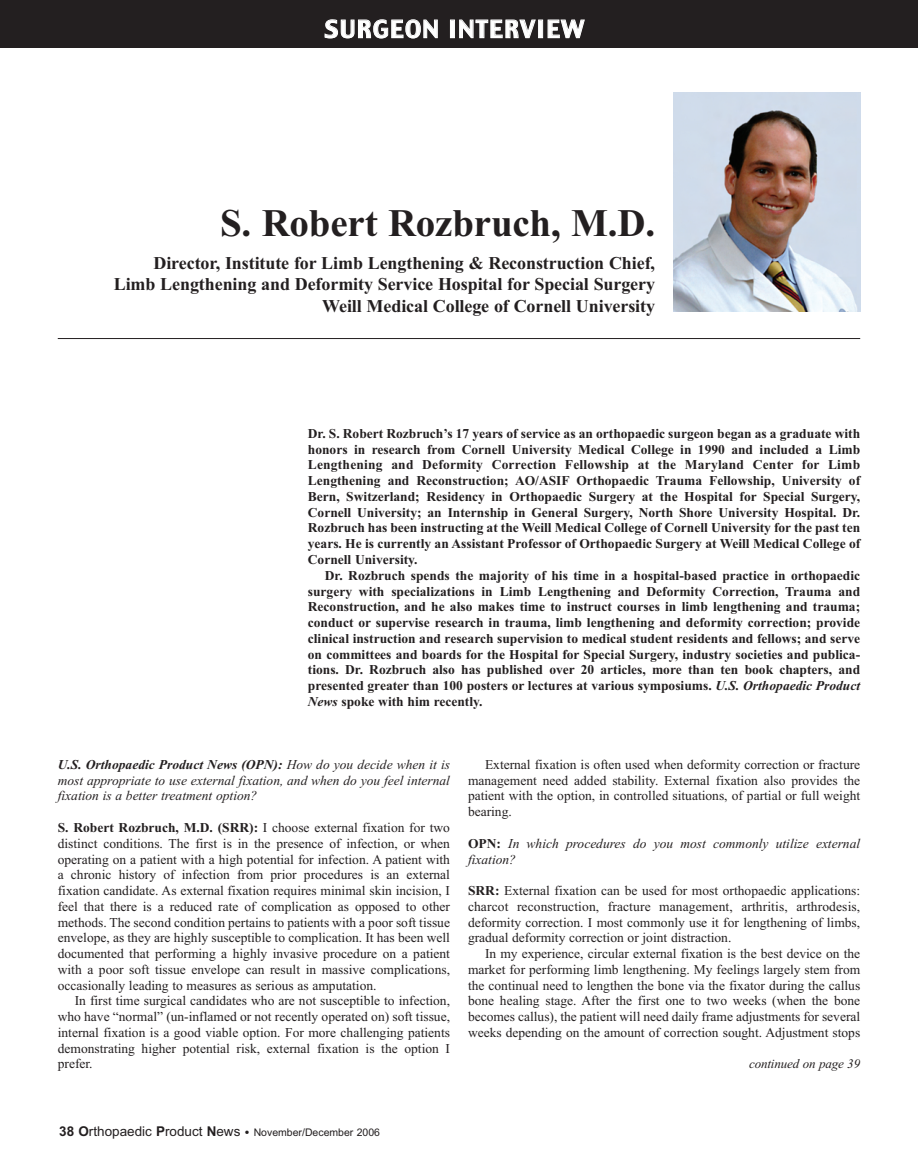
<style>
.page{position:relative;width:918px;height:1166px;background:#fff}
.page>*{position:absolute;margin:0;border:0;box-sizing:border-box;transform-origin:0 0}
.t1{font:700 39px "Times New Roman";letter-spacing:-.005em;color:#231f20}
.t2{font:24px "Charcoal";letter-spacing:.055em;color:#fff}
.t3{font:700 18px/21.6px "Times New Roman";letter-spacing:-.005em;color:#231f20;text-align:right}
.t4{font:13.5px/15.8px "Times New Roman";color:#231f20;text-align:justify}
.t5{font:700 13.5px/15.8px "Times New Roman";color:#231f20;text-align:justify}
.t6{font:italic 13.5px/15.8px "Times New Roman";color:#231f20;text-align:justify}
.t7{font:italic 13.05px "Times New Roman";letter-spacing:-.01em;color:#231f20}
.t8{font:10.5px "Arial";color:#231f20}
.s1{font-style:italic}
.s2{font-weight:700}
.s3{font-weight:700;font-style:normal}
.s4{font-weight:700;font-size:13.5px}
.s5{font-size:13.5px}
.s6{font-weight:900}
</style>
<div class="page">
<svg style="left:0;top:0;width:918px;height:339px"></svg>
<h2 class="t2" style="left:325px;top:20px;width:261px">SURGEON INTERVIEW</h2>
<h1 class="t1" style="left:220px;top:210px;width:436px">S. Robert Rozbruch, M.D.</h1>
<h3 class="t3" style="left:114px;top:254px;width:543px">Director, Institute for Limb Lengthening &amp; Reconstruction Chief,<br>Limb Lengthening and Deformity Service Hospital for Special Surgery<br>Weill Medical College of Cornell University</h3>
<p class="t5" style="left:308px;top:427px;width:554px">Dr. S. Robert Rozbruch’s 17 years of service as an orthopaedic surgeon began as a graduate with honors in research from Cornell University Medical College in 1990 and included a Limb Lengthening and Deformity Correction Fellowship at the Maryland Center for Limb Lengthening and Reconstruction; AO/ASIF Orthopaedic Trauma Fellowship, University of Bern, Switzerland; Residency in Orthopaedic Surgery at the Hospital for Special Surgery, Cornell University; an Internship in General Surgery, North Shore University Hospital. Dr.<br>Rozbruch has been instructing at the Weill Medical College of Cornell University for the past ten years. He is currently an Assistant Professor of Orthopaedic Surgery at Weill Medical College of Cornell University.</p>
<p class="t5" style="left:308px;top:568px;width:554px;text-indent:17px">Dr. Rozbruch spends the majority of his time in a hospital-based practice in orthopaedic surgery with specializations in Limb Lengthening and Deformity Correction, Trauma and Reconstruction, and he also makes time to instruct courses in limb lengthening and trauma; conduct or supervise research in trauma, limb lengthening and deformity correction; provide clinical instruction and research supervision to medical student residents and fellows; and serve on committees and boards for the Hospital for Special Surgery, industry societies and publica&shy;tions. Dr. Rozbruch also has published over 20 articles, more than ten book chapters, and presented greater than 100 posters or lectures at various symposiums. <span class="s1">U.S. Orthopaedic Product News</span> spoke with him recently.</p>
<p class="t6" style="left:58px;top:757px;width:394px"><span class="s2">U.S. Orthopaedic Product News (OPN):</span> How do you decide when it is most appropriate to use external fixation, and when do you feel internal fixation is a better treatment option?</p>
<p class="t4" style="left:58px;top:820px;width:394px"><span class="s2">S. Robert Rozbruch, M.D. (SRR):</span> I choose external fixation for two distinct conditions. The first is in the presence of infection, or when operating on a patient with a high potential for infection. A patient with a chronic history of infection from prior procedures is an external fixation candidate. As external fixation requires minimal skin incision, I feel that there is a reduced rate of complication as opposed to other methods. The second condition pertains to patients with a poor soft tissue envelope, as they are highly susceptible to complication. It has been well documented that performing a highly invasive procedure on a patient with a poor soft tissue envelope can result in massive complications, occasionally leading to measures as serious as amputation.</p>
<p class="t4" style="left:58px;top:993px;width:394px;text-indent:17px">In first time surgical candidates who are not susceptible to infection, who have “normal” (un-inflamed or not recently operated on) soft tissue, internal fixation is a good viable option. For more challenging patients demonstrating higher potential risk, external fixation is the option I prefer.</p>
<p class="t4" style="left:468px;top:757px;width:394px;text-indent:17px">External fixation is often used when deformity correction or fracture management need added stability. External fixation also provides the patient with the option, in controlled situations, of partial or full weight bearing.</p>
<p class="t6" style="left:468px;top:836px;width:394px"><span class="s3">OPN:</span> In which procedures do you most commonly utilize external fixation?</p>
<p class="t4" style="left:468px;top:883px;width:394px"><span class="s2">SRR:</span> External fixation can be used for most orthopaedic applications: charcot reconstruction, fracture management, arthritis, arthrodesis, deformity correction. I most commonly use it for lengthening of limbs, gradual deformity correction or joint distraction.</p>
<p class="t4" style="left:468px;top:946px;width:394px;text-indent:17px">In my experience, circular external fixation is the best device on the market for performing limb lengthening. My feelings largely stem from the continual need to lengthen the bone via the fixator during the callus bone healing stage. After the first one to two weeks (when the bone becomes callus), the patient will need daily frame adjustments for several weeks depending on the amount of correction sought. Adjustment stops</p>
<p class="t7" style="left:749px;top:1058px;width:113px">continued on page 39</p>
<p class="t8" style="left:59px;top:1127px;width:322px"><span class="s4">38 O</span><span class="s5">rthopaedic</span> <span class="s4">P</span><span class="s5">roduct</span> <span class="s4">N</span><span class="s5">ews</span> <span class="s6">•</span> November/December 2006</p>
</div>
